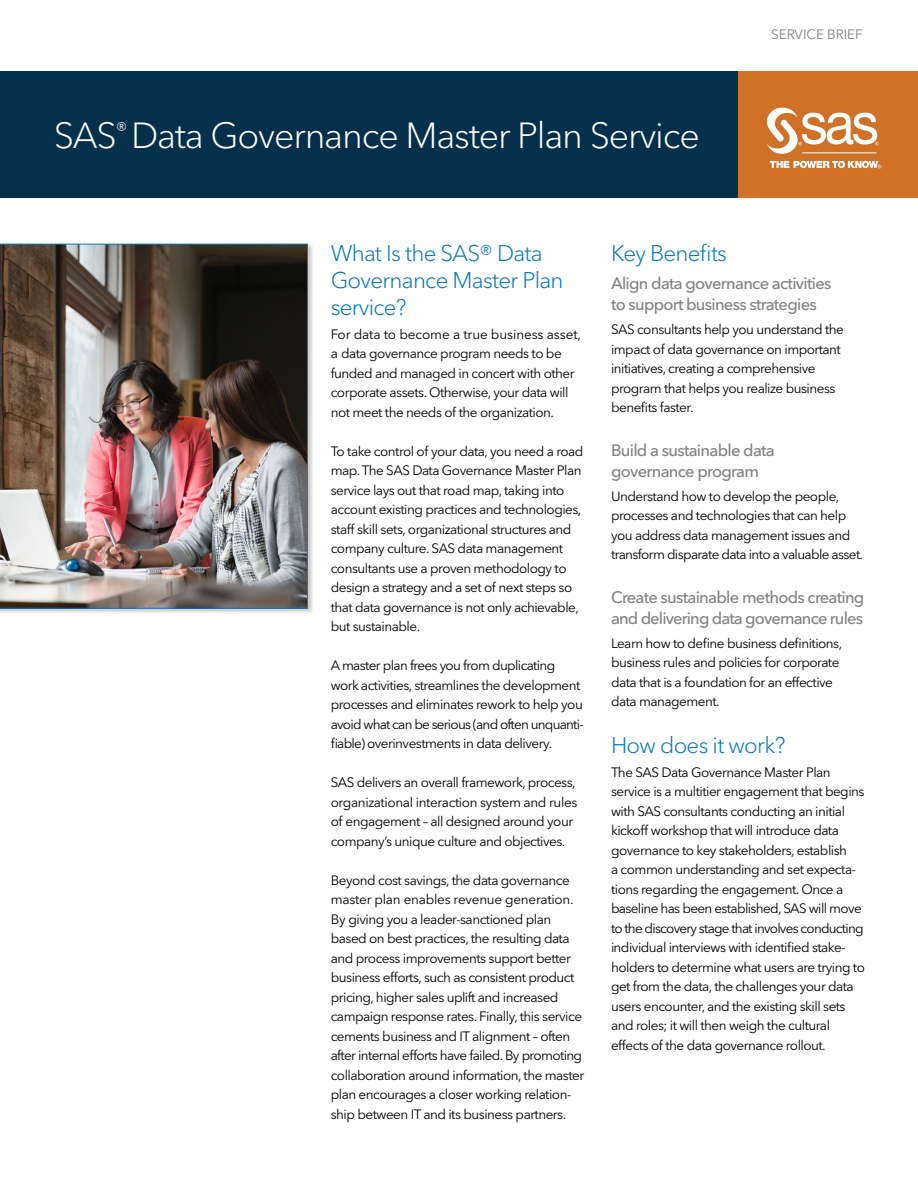
<style>
.page{position:relative;width:918px;height:1188px;background:#fff}
.page>*{position:absolute;margin:0;border:0;box-sizing:border-box;transform-origin:0 0}
.Headline_Title{font:300 36px "Avenir Next W1 G";letter-spacing:-.03em;color:#fff}
.Subhead-1_Cobalt{font:300 22.5px/27px "Avenir Next W1 G";letter-spacing:-.035em;color:#0074be}
.Subhead-2_Slate{font:500 16.5px/21px "Avenir Next W1 G";letter-spacing:-.045em;color:#828181}
.Body{font:13.5px/19.5px "Avenir Next W1 G";letter-spacing:-.035em;color:#000}
.Collateral_Identifie{font:13.5px "Avenir Next W1 G";letter-spacing:-.005em;color:#828181}
</style>
<div class="page">
<div style="left:0;top:72px;width:914px;height:126px;background:#04304b"></div>
<div style="left:739px;top:72px;width:179px;height:126px;background:#cf7228"></div>
<svg style="left:770px;top:161px;width:111px;height:8px"></svg>
<svg style="left:766px;top:107px;width:113px;height:47px"></svg>
<hr style="left:802px;top:153px;width:75px;height:1px;background:#fff">
<div style="left:0;top:244px;width:314px;height:371px;background:#000;opacity:.2"></div>
<img style="left:0;top:244px;width:308px;height:365px">
<p class="Headline_Title" style="left:54px;top:114px;width:648px">SAS<sup>®</sup> Data Governance Master Plan Service</p>
<p class="Collateral_Identifie" style="left:771px;top:27px;width:93px">SERVICE BRIEF</p>
<p class="Subhead-1_Cobalt" style="left:331px;top:239px;width:234px">What Is the SAS® Data<br>Governance Master Plan service?</p>
<p class="Body" style="left:331px;top:324px;width:252px">For data to become a true business asset, a data governance program needs to be funded and managed in concert with other corporate assets. Otherwise, your data will not meet the needs of the organization.</p>
<p class="Body" style="left:331px;top:441px;width:254px">To take control of your data, you need a road map. The SAS Data Governance Master Plan service lays out that road map, taking into account existing practices and technologies, staff skill sets, organizational structures and company culture. SAS data management consultants use a proven methodology to design a strategy and a set of next steps so that data governance is not only achievable, but sustainable.</p>
<p class="Body" style="left:331px;top:656px;width:254px">A master plan frees you from duplicating work activities, streamlines the development processes and eliminates rework to help you avoid what can be serious (and often unquanti&shy;fiable) overinvestments in data delivery.</p>
<p class="Body" style="left:331px;top:773px;width:248px">SAS delivers an overall framework, process, organizational interaction system and rules of engagement – all designed around your company’s unique culture and objectives.</p>
<p class="Body" style="left:331px;top:870px;width:255px">Beyond cost savings, the data governance master plan enables revenue generation.<br>By giving you a leader-sanctioned plan based on best practices, the resulting data and process improvements support better business efforts, such as consistent product pricing, higher sales uplift and increased campaign response rates. Finally, this service cements business and IT alignment – often after internal efforts have failed. By promoting collaboration around information, the master plan encourages a closer working relation&shy;ship between IT and its business partners.</p>
<p class="Subhead-1_Cobalt" style="left:611px;top:239px;width:118px">Key Benefits</p>
<p class="Subhead-2_Slate" style="left:611px;top:273px;width:222px">Align data governance activities to support business strategies</p>
<p class="Body" style="left:611px;top:320px;width:234px">SAS consultants help you understand the impact of data governance on important initiatives, creating a comprehensive program that helps you realize business benefits faster.</p>
<p class="Subhead-2_Slate" style="left:611px;top:439px;width:165px">Build a sustainable data governance program</p>
<p class="Body" style="left:611px;top:486px;width:254px">Understand how to develop the people, processes and technologies that can help you address data management issues and transform disparate data into a valuable asset.</p>
<p class="Subhead-2_Slate" style="left:611px;top:586px;width:255px">Create sustainable methods creating and delivering data governance rules</p>
<p class="Body" style="left:611px;top:633px;width:233px">Learn how to define business definitions, business rules and policies for corporate data that is a foundation for an effective data management.</p>
<p class="Subhead-1_Cobalt" style="left:611px;top:731px;width:176px">How does it work?</p>
<p class="Body" style="left:611px;top:762px;width:255px">The SAS Data Governance Master Plan service is a multitier engagement that begins with SAS consultants conducting an initial kickoff workshop that will introduce data governance to key stakeholders, establish<br>a common understanding and set expecta&shy;tions regarding the engagement. Once a baseline has been established, SAS will move to the discovery stage that involves conducting individual interviews with identified stake&shy;holders to determine what users are trying to get from the data, the challenges your data users encounter, and the existing skill sets and roles; it will then weigh the cultural effects of the data governance rollout.</p>
</div>
